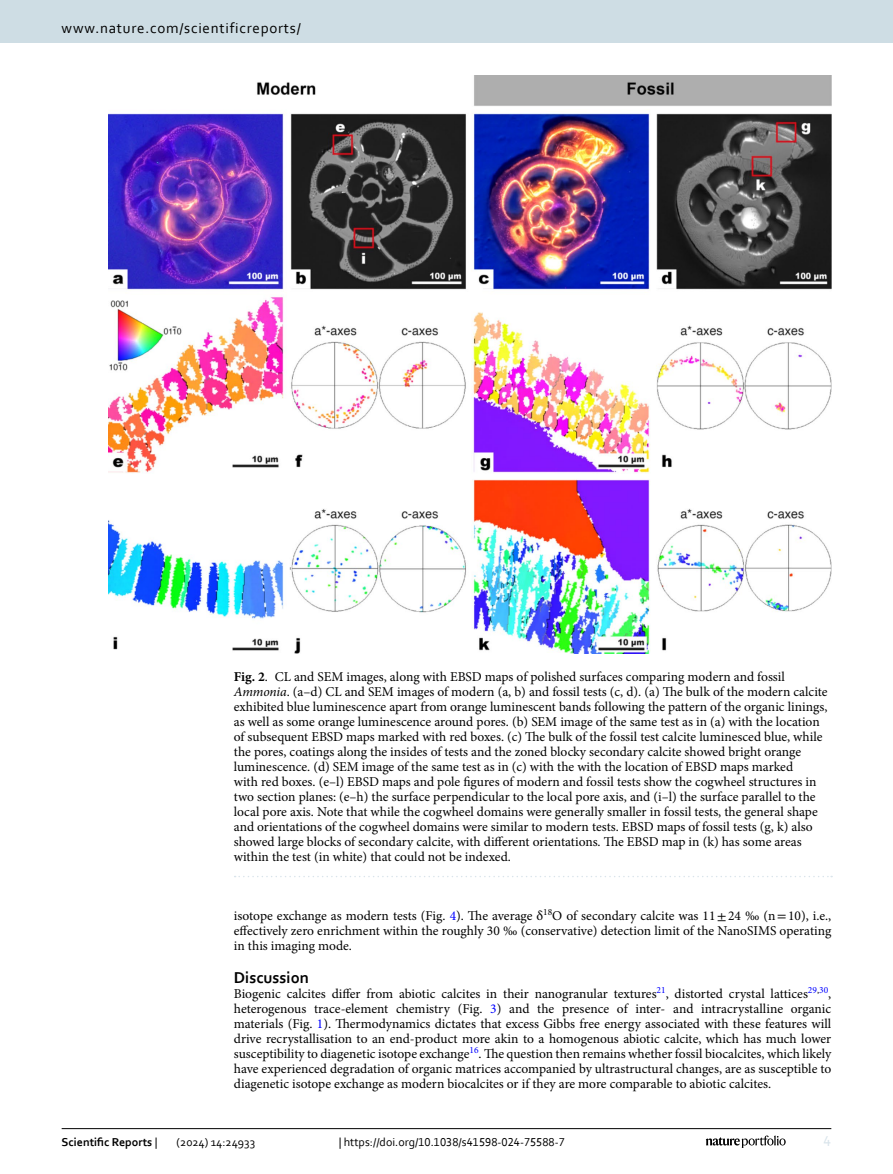
<style>
.page{position:relative;width:893px;height:1174px;background:#fff}
.page>*{position:absolute;margin:0;border:0;box-sizing:border-box;transform-origin:0 0}
.Head_1{font:700 16.5px "Corbel";color:#000}
.t1{font:15px "Corbel";letter-spacing:.05em;color:#000}
.t2{font:15px "Corbel";color:#d9e4eb}
.Figure_Caption{font:13.5px/15px "Minion Pro";color:#000}
.Body_Text{font:13.5px/15px "Minion Pro";color:#000;text-align:justify}
.Body_Text_Indent{font:13.5px/15px "Minion Pro";color:#000;text-align:justify}
.t3{font:12px "Corbel";color:#000}
.t4{font:700 12px "Corbel";color:#000}
.s1{font-weight:700}
.s2{font-style:italic}
.s3{color:#00f}
.s4{font-family:"STIX"}
.s5{font-weight:400}
</style>
<div class="page">
<img style="left:108px;top:76px;width:723px;height:577px">
<svg style="left:235px;top:876px;width:597px;height:1px"></svg>
<hr style="left:62px;top:1128px;width:769px;height:1px;background:#000">
<svg style="left:706px;top:1135px;width:80px;height:12px"></svg>
<div style="left:0;top:0;width:893px;height:43px;background:#cedde4"></div>
<p class="t1" style="left:62px;top:18px;width:241px">www.nature.com/scientificreports/</p>
<p class="Figure_Caption" style="left:234px;top:669px;width:595px"><span class="s1">Fig. 2</span>. CL and SEM images, along with EBSD maps of polished surfaces comparing modern and fossil <span class="s2">Ammonia</span>. (a–d) CL and SEM images of modern (a, b) and fossil tests (c, d). (a) The bulk of the modern calcite exhibited blue luminescence apart from orange luminescent bands following the pattern of the organic linings, as well as some orange luminescence around pores. (b) SEM image of the same test as in (a) with the location of subsequent EBSD maps marked with red boxes. (c) The bulk of the fossil test calcite luminesced blue, while the pores, coatings along the insides of tests and the zoned blocky secondary calcite showed bright orange luminescence. (d) SEM image of the same test as in (c) with the with the location of EBSD maps marked<br>with red boxes. (e–l) EBSD maps and pole figures of modern and fossil tests show the cogwheel structures in two section planes: (e–h) the surface perpendicular to the local pore axis, and (i–l) the surface parallel to the local pore axis. Note that while the cogwheel domains were generally smaller in fossil tests, the general shape and orientations of the cogwheel domains were similar to modern tests. EBSD maps of fossil tests (g, k) also showed large blocks of secondary calcite, with different orientations. The EBSD map in (k) has some areas within the test (in white) that could not be indexed.</p>
<p class="Body_Text_Indent" style="left:234px;top:907px;width:599px">isotope exchange as modern tests (Fig. <span class="s3">4</span>). The average δ<sup>18</sup>O of secondary calcite was 11<span class="s4">±</span>24 ‰ (n<span class="s4">=</span>10), i.e., effectively zero enrichment within the roughly 30 ‰ (conservative) detection limit of the NanoSIMS operating in this imaging mode.</p>
<p class="Head_1" style="left:234px;top:966px;width:77px">Discussion</p>
<p class="Body_Text" style="left:234px;top:985px;width:599px">Biogenic calcites differ from abiotic calcites in their nanogranular textures<sup>21</sup>, distorted crystal lattices<sup>29</sup><sup>,</sup><sup>30</sup>, heterogenous trace-element chemistry (Fig. <span class="s3">3</span>) and the presence of inter- and intracrystalline organic materials (Fig. <span class="s3">1</span>). Thermodynamics dictates that excess Gibbs free energy associated with these features will drive recrystallisation to an end-product more akin to a homogenous abiotic calcite, which has much lower susceptibility to diagenetic isotope exchange<sup>16</sup>. The question then remains whether fossil biocalcites, which likely have experienced degradation of organic matrices accompanied by ultrastructural changes, are as susceptible to diagenetic isotope exchange as modern biocalcites or if they are more comparable to abiotic calcites.</p>
<p class="t4" style="left:62px;top:1134px;width:97px">Scientific Reports <span class="s5">|</span></p>
<p class="t3" style="left:177px;top:1134px;width:80px">(2024) 14:24933</p>
<p class="t3" style="left:339px;top:1134px;width:228px">| https://doi.org/10.1038/s41598-024-75588-7</p>
<p class="t2" style="left:824px;top:1132px;width:9px">4</p>
</div>
